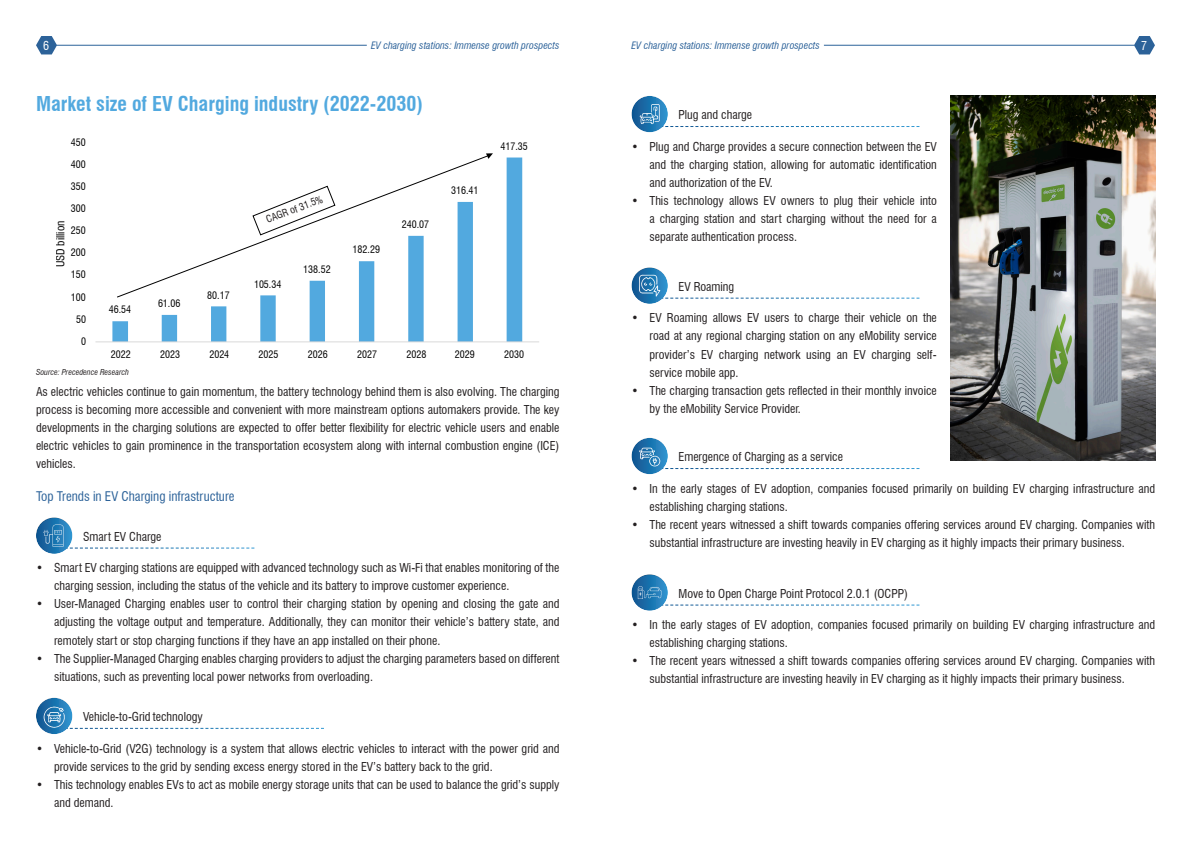
<style>
.page{position:relative;width:1191px;height:842px;background:#fff}
.page>*{position:absolute;margin:0;border:0;box-sizing:border-box;transform-origin:0 0}
.t1{font:700 condensed 20px "Swiss 721 BT";color:#52a9df}
.t2{font:condensed 13px "Swiss 721 BT";color:#2c6299}
.t3{font:condensed 12px/18px "Swiss 721 BT";color:#231f20}
.t4{font:condensed 12px "Swiss 721 BT";color:#fff}
.t5{font:condensed 11.2px "Swiss 721 BT";color:#000}
.t6{font:condensed 10px "Swiss 721 BT";color:#000}
.t7{font:italic condensed 10px "Swiss 721 BT";color:#2c6299}
.t8{font:condensed 10px "Swiss 721 BT";color:#231f20}
.t9{font:italic condensed 8px "Swiss 721 BT";color:#231f20}
</style>
<div class="page">
<svg style="left:36px;top:36px;width:21px;height:18px"></svg>
<hr style="left:56px;top:45px;width:311px;height:1px;background:#2c6299">
<svg style="left:1134px;top:36px;width:21px;height:18px"></svg>
<hr style="left:824px;top:45px;width:310px;height:1px;background:#2c6299">
<div style="left:36px;top:515px;width:38px;height:39px;background:#231f20;opacity:.45"></div>
<div style="left:36px;top:696px;width:38px;height:39px;background:#231f20;opacity:.45"></div>
<div style="left:631px;top:94px;width:38px;height:39px;background:#231f20;opacity:.45"></div>
<div style="left:631px;top:265px;width:38px;height:39px;background:#231f20;opacity:.45"></div>
<div style="left:631px;top:436px;width:38px;height:39px;background:#231f20;opacity:.45"></div>
<div style="left:631px;top:572px;width:38px;height:39px;background:#231f20;opacity:.45"></div>
<svg style="left:112px;top:158px;width:410px;height:183px"></svg>
<hr style="left:95px;top:341px;width:444px;height:1px;background:#d9d9d9">
<svg style="left:44px;top:525px;width:210px;height:24px"></svg>
<svg style="left:639px;top:104px;width:280px;height:23px"></svg>
<img style="left:950px;top:96px;width:205px;height:365px">
<svg style="left:43px;top:706px;width:281px;height:23px"></svg>
<svg style="left:639px;top:275px;width:280px;height:24px"></svg>
<svg style="left:639px;top:448px;width:280px;height:21px"></svg>
<svg style="left:638px;top:586px;width:281px;height:19px"></svg>
<svg style="left:116px;top:156px;width:372px;height:142px"></svg>
<svg style="left:486px;top:153px;width:7px;height:6px"></svg>
<p class="t4" style="left:43px;top:38px;width:7px">6</p>
<p class="t7" style="left:371px;top:39px;width:190px">EV charging stations: Immense growth prospects</p>
<p class="t7" style="left:631px;top:39px;width:190px">EV charging stations: Immense growth prospects</p>
<p class="t4" style="left:1141px;top:38px;width:7px">7</p>
<p class="t1" style="left:36px;top:92px;width:388px">Market size of EV Charging industry (2022-2030)</p>
<p class="t6" style="left:71px;top:136px;width:16px">450</p>
<p class="t6" style="left:71px;top:158px;width:16px">400</p>
<p class="t6" style="left:71px;top:180px;width:16px">350</p>
<p class="t6" style="left:71px;top:203px;width:16px">300</p>
<p class="t5" style="left:54px;top:267px;width:48px;rotate:-90deg">USD billion</p>
<p class="t6" style="left:71px;top:224px;width:16px">250</p>
<p class="t6" style="left:71px;top:247px;width:16px">200</p>
<p class="t6" style="left:71px;top:269px;width:16px">150</p>
<p class="t6" style="left:71px;top:291px;width:16px">100</p>
<p class="t6" style="left:76px;top:313px;width:11px">50</p>
<p class="t6" style="left:81px;top:335px;width:6px">0</p>
<p class="t6" style="left:109px;top:304px;width:24px">46.54</p>
<p class="t6" style="left:158px;top:297px;width:24px">61.06</p>
<p class="t6" style="left:207px;top:289px;width:24px">80.17</p>
<p class="t8" style="left:264px;top:215px;width:61px;rotate:-21deg">CAGR of 31.5%</p>
<p class="t6" style="left:254px;top:278px;width:29px">105.34</p>
<p class="t6" style="left:303px;top:263px;width:29px">138.52</p>
<p class="t6" style="left:352px;top:244px;width:29px">182.29</p>
<p class="t6" style="left:402px;top:218px;width:29px">240.07</p>
<p class="t6" style="left:451px;top:184px;width:29px">316.41</p>
<p class="t6" style="left:500px;top:140px;width:29px">417.35</p>
<p class="t6" style="left:111px;top:348px;width:21px">2022</p>
<p class="t6" style="left:160px;top:348px;width:21px">2023</p>
<p class="t6" style="left:209px;top:348px;width:21px">2024</p>
<p class="t6" style="left:259px;top:348px;width:21px">2025</p>
<p class="t6" style="left:308px;top:348px;width:21px">2026</p>
<p class="t6" style="left:357px;top:348px;width:21px">2027</p>
<p class="t6" style="left:406px;top:348px;width:21px">2028</p>
<p class="t6" style="left:455px;top:348px;width:21px">2029</p>
<p class="t6" style="left:504px;top:348px;width:21px">2030</p>
<p class="t9" style="left:36px;top:367px;width:94px">Source: Precedence Research</p>
<p class="t3" style="left:36px;top:383px;width:525px;text-align:justify">As electric vehicles continue to gain momentum, the battery technology behind them is also evolving. The charging process is becoming more accessible and convenient with more mainstream options automakers provide. The key developments in the charging solutions are expected to offer better flexibility for electric vehicle users and enable electric vehicles to gain prominence in the transportation ecosystem along with internal combustion engine (ICE) vehicles.</p>
<p class="t2" style="left:36px;top:489px;width:200px">Top Trends in EV Charging infrastructure</p>
<p class="t3" style="left:83px;top:527px;width:80px">Smart EV Charge</p>
<p class="t3" style="left:54px;top:559px;width:507px;text-indent:-18px">• Smart EV charging stations are equipped with advanced technology such as Wi-Fi that enables monitoring of the charging session, including the status of the vehicle and its battery to improve customer experience.</p>
<p class="t3" style="left:54px;top:595px;width:507px;text-align:justify;text-indent:-18px">• User-Managed Charging enables user to control their charging station by opening and closing the gate and adjusting the voltage output and temperature. Additionally, they can monitor their vehicle’s battery state, and remotely start or stop charging functions if they have an app installed on their phone.</p>
<p class="t3" style="left:54px;top:649px;width:507px;text-indent:-18px">• The Supplier-Managed Charging enables charging providers to adjust the charging parameters based on different situations, such as preventing local power networks from overloading.</p>
<p class="t3" style="left:83px;top:708px;width:121px">Vehicle-to-Grid technology</p>
<p class="t3" style="left:54px;top:739px;width:507px;text-indent:-18px">• Vehicle-to-Grid (V2G) technology is a system that allows electric vehicles to interact with the power grid and provide services to the grid by sending excess energy stored in the EV’s battery back to the grid.</p>
<p class="t3" style="left:54px;top:775px;width:507px;text-indent:-18px">• This technology enables EVs to act as mobile energy storage units that can be used to balance the grid’s supply and demand.</p>
<p class="t3" style="left:678px;top:106px;width:75px">Plug and charge</p>
<p class="t3" style="left:649px;top:138px;width:289px;text-align:justify;text-indent:-18px">• Plug and Charge provides a secure connection between the EV and the charging station, allowing for automatic identification and authorization of the EV.</p>
<p class="t3" style="left:649px;top:192px;width:289px;text-align:justify;text-indent:-18px">• This technology allows EV owners to plug their vehicle into a charging station and start charging without the need for a separate authentication process.</p>
<p class="t3" style="left:678px;top:277px;width:57px">EV Roaming</p>
<p class="t3" style="left:649px;top:309px;width:289px;text-align:justify;text-indent:-18px">• EV Roaming allows EV users to charge their vehicle on the road at any regional charging station on any eMobility service provider’s EV charging network using an EV charging self&shy;service mobile app.</p>
<p class="t3" style="left:649px;top:381px;width:289px;text-indent:-18px">• The charging transaction gets reflected in their monthly invoice by the eMobility Service Provider.</p>
<p class="t3" style="left:678px;top:448px;width:166px">Emergence of Charging as a service</p>
<p class="t3" style="left:649px;top:479px;width:507px;text-indent:-18px">• In the early stages of EV adoption, companies focused primarily on building EV charging infrastructure and establishing charging stations.</p>
<p class="t3" style="left:649px;top:515px;width:507px;text-indent:-18px">• The recent years witnessed a shift towards companies offering services around EV charging. Companies with substantial infrastructure are investing heavily in EV charging as it highly impacts their primary business.</p>
<p class="t3" style="left:678px;top:584px;width:231px">Move to Open Charge Point Protocol 2.0.1 (OCPP)</p>
<p class="t3" style="left:649px;top:616px;width:507px;text-indent:-18px">• In the early stages of EV adoption, companies focused primarily on building EV charging infrastructure and establishing charging stations.</p>
<p class="t3" style="left:649px;top:652px;width:507px;text-indent:-18px">• The recent years witnessed a shift towards companies offering services around EV charging. Companies with substantial infrastructure are investing heavily in EV charging as it highly impacts their primary business.</p>
</div>
